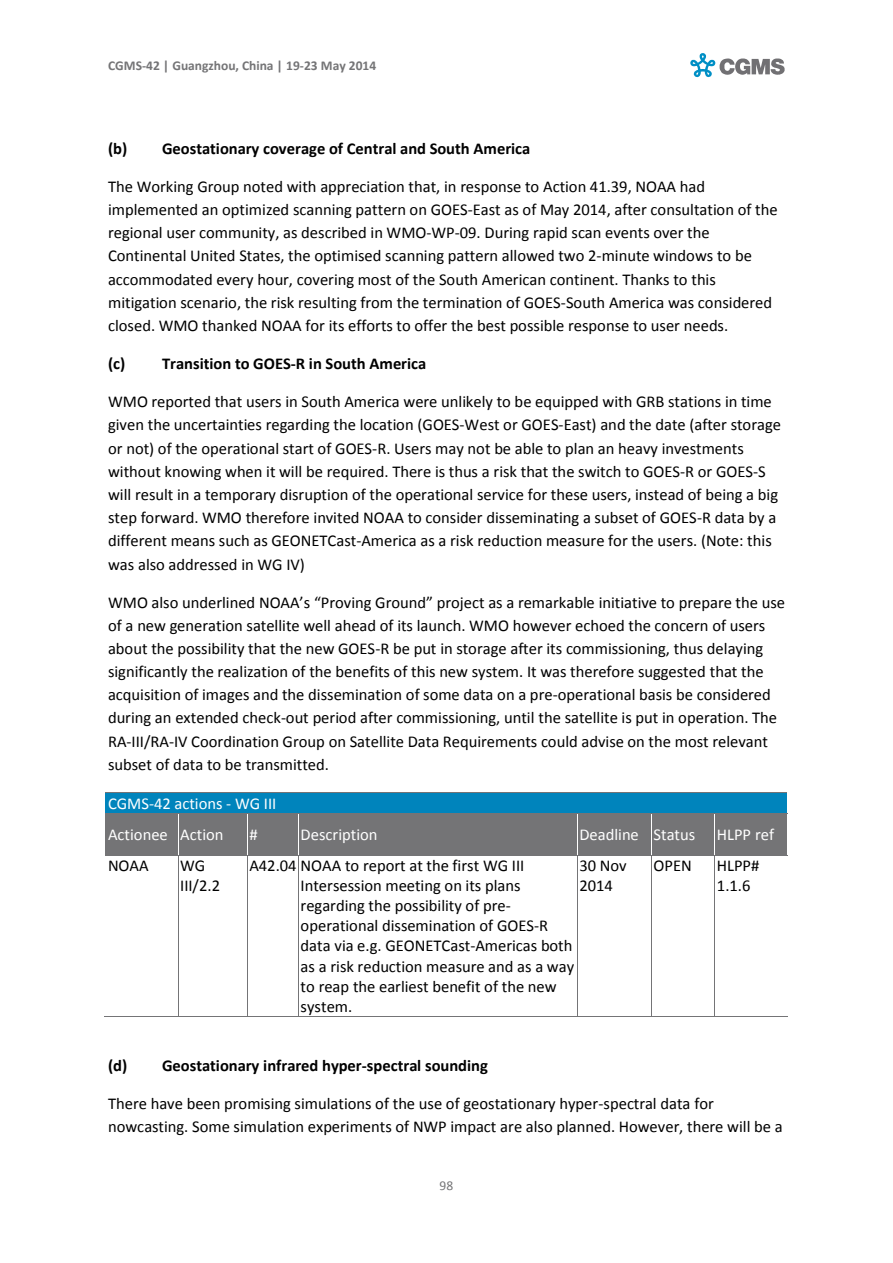
<style>
.page{position:relative;width:893px;height:1263px;background:#fff}
.page>*{position:absolute;margin:0;border:0;box-sizing:border-box;transform-origin:0 0}
.t1{font:16.5px/23.2px "Calibri";color:#000}
.t2{font:700 16.5px "Calibri";letter-spacing:-.005em;color:#000}
.t3{font:16.5px "Calibri";color:#fff}
.t4{font:700 13.5px "Calibri";color:#747476}
.t5{font:13.5px "Calibri";color:#747476}
</style>
<div class="page">
<svg style="left:690px;top:53px;width:94px;height:24px"></svg>
<hr style="left:106px;top:793px;width:2px;height:20px;background:#0084bc">
<hr style="left:713px;top:793px;width:2px;height:20px;background:#0084bc">
<div style="left:108px;top:793px;width:605px;height:20px;background:#0084bc"></div>
<hr style="left:715px;top:793px;width:2px;height:20px;background:#0084bc">
<hr style="left:785px;top:793px;width:2px;height:20px;background:#0084bc">
<div style="left:717px;top:793px;width:68px;height:20px;background:#0084bc"></div>
<hr style="left:106px;top:792px;width:609px;height:1px;background:#747476">
<hr style="left:716px;top:792px;width:71px;height:1px;background:#747476">
<div style="left:106px;top:814px;width:72px;height:10px;background:#747476"></div>
<hr style="left:106px;top:824px;width:2px;height:20px;background:#747476">
<hr style="left:176px;top:824px;width:2px;height:20px;background:#747476">
<div style="left:106px;top:844px;width:72px;height:11px;background:#747476"></div>
<div style="left:108px;top:824px;width:68px;height:20px;background:#747476"></div>
<div style="left:179px;top:814px;width:68px;height:10px;background:#747476"></div>
<svg style="left:179px;top:824px;width:1px;height:20px"></svg>
<hr style="left:245px;top:824px;width:2px;height:20px;background:#747476">
<div style="left:179px;top:844px;width:68px;height:11px;background:#747476"></div>
<div style="left:180px;top:824px;width:65px;height:20px;background:#747476"></div>
<div style="left:248px;top:814px;width:50px;height:10px;background:#747476"></div>
<svg style="left:248px;top:824px;width:1px;height:20px"></svg>
<hr style="left:296px;top:824px;width:2px;height:20px;background:#747476">
<div style="left:248px;top:844px;width:50px;height:11px;background:#747476"></div>
<div style="left:249px;top:824px;width:47px;height:20px;background:#747476"></div>
<div style="left:299px;top:814px;width:278px;height:10px;background:#747476"></div>
<hr style="left:299px;top:824px;width:2px;height:20px;background:#747476">
<hr style="left:575px;top:824px;width:2px;height:20px;background:#747476">
<div style="left:299px;top:844px;width:278px;height:11px;background:#747476"></div>
<div style="left:301px;top:824px;width:274px;height:20px;background:#747476"></div>
<div style="left:578px;top:814px;width:73px;height:10px;background:#747476"></div>
<svg style="left:578px;top:824px;width:1px;height:20px"></svg>
<hr style="left:649px;top:824px;width:2px;height:20px;background:#747476">
<div style="left:578px;top:844px;width:73px;height:11px;background:#747476"></div>
<div style="left:579px;top:824px;width:70px;height:20px;background:#747476"></div>
<div style="left:652px;top:814px;width:63px;height:10px;background:#747476"></div>
<hr style="left:652px;top:824px;width:2px;height:20px;background:#747476">
<hr style="left:713px;top:824px;width:2px;height:20px;background:#747476">
<div style="left:652px;top:844px;width:63px;height:11px;background:#747476"></div>
<div style="left:654px;top:824px;width:59px;height:20px;background:#747476"></div>
<div style="left:715px;top:814px;width:72px;height:10px;background:#747476"></div>
<hr style="left:715px;top:824px;width:2px;height:20px;background:#747476">
<hr style="left:785px;top:824px;width:2px;height:20px;background:#747476">
<div style="left:715px;top:844px;width:72px;height:11px;background:#747476"></div>
<div style="left:717px;top:824px;width:68px;height:20px;background:#747476"></div>
<hr style="left:106px;top:813px;width:72px;height:1px;background:#747476">
<hr style="left:179px;top:813px;width:68px;height:1px;background:#747476">
<hr style="left:248px;top:813px;width:50px;height:1px;background:#747476">
<hr style="left:299px;top:813px;width:278px;height:1px;background:#747476">
<hr style="left:578px;top:813px;width:73px;height:1px;background:#747476">
<hr style="left:652px;top:813px;width:63px;height:1px;background:#747476">
<hr style="left:716px;top:813px;width:71px;height:1px;background:#747476">
<hr style="left:715px;top:814px;width:1px;height:41px;background:#fff">
<hr style="left:106px;top:855px;width:72px;height:1px;background:#747476">
<hr style="left:179px;top:855px;width:68px;height:1px;background:#747476">
<hr style="left:248px;top:855px;width:50px;height:1px;background:#747476">
<hr style="left:299px;top:855px;width:278px;height:1px;background:#747476">
<hr style="left:578px;top:855px;width:73px;height:1px;background:#747476">
<hr style="left:652px;top:855px;width:63px;height:1px;background:#747476">
<hr style="left:715px;top:855px;width:72px;height:1px;background:#747476">
<hr style="left:105px;top:1016px;width:73px;height:1px;background:#747476">
<hr style="left:178px;top:855px;width:1px;height:161px;background:#747476">
<hr style="left:179px;top:1016px;width:68px;height:1px;background:#747476">
<hr style="left:247px;top:855px;width:1px;height:161px;background:#747476">
<hr style="left:248px;top:1016px;width:50px;height:1px;background:#747476">
<hr style="left:298px;top:855px;width:1px;height:161px;background:#747476">
<hr style="left:299px;top:1016px;width:278px;height:1px;background:#747476">
<hr style="left:577px;top:855px;width:1px;height:161px;background:#747476">
<hr style="left:578px;top:1016px;width:73px;height:1px;background:#747476">
<hr style="left:651px;top:855px;width:1px;height:161px;background:#747476">
<hr style="left:652px;top:1016px;width:63px;height:1px;background:#747476">
<hr style="left:715px;top:855px;width:1px;height:161px;background:#747476">
<hr style="left:715px;top:1016px;width:72px;height:1px;background:#747476">
<p class="t4" style="left:108px;top:60px;width:270px">CGMS-42 | Guangzhou, China | 19-23 May 2014</p>
<p class="t2" style="left:108px;top:142px;width:424px">(b) Geostationary coverage of Central and South America</p>
<p class="t1" style="left:108px;top:176px;width:671px">The Working Group noted with appreciation that, in response to Action 41.39, NOAA had implemented an optimized scanning pattern on GOES-East as of May 2014, after consultation of the regional user community, as described in WMO-WP-09. During rapid scan events over the Continental United States, the optimised scanning pattern allowed two 2-minute windows to be accommodated every hour, covering most of the South American continent. Thanks to this mitigation scenario, the risk resulting from the termination of GOES-South America was considered closed. WMO thanked NOAA for its efforts to offer the best possible response to user needs.</p>
<p class="t2" style="left:108px;top:357px;width:320px">(c) Transition to GOES-R in South America</p>
<p class="t1" style="left:108px;top:391px;width:674px">WMO reported that users in South America were unlikely to be equipped with GRB stations in time given the uncertainties regarding the location (GOES-West or GOES-East) and the date (after storage or not) of the operational start of GOES-R. Users may not be able to plan an heavy investments without knowing when it will be required. There is thus a risk that the switch to GOES-R or GOES-S will result in a temporary disruption of the operational service for these users, instead of being a big step forward. WMO therefore invited NOAA to consider disseminating a subset of GOES-R data by a different means such as GEONETCast-America as a risk reduction measure for the users. (Note: this was also addressed in WG IV)</p>
<p class="t1" style="left:108px;top:592px;width:679px">WMO also underlined NOAA’s “Proving Ground” project as a remarkable initiative to prepare the use of a new generation satellite well ahead of its launch. WMO however echoed the concern of users about the possibility that the new GOES-R be put in storage after its commissioning, thus delaying significantly the realization of the benefits of this new system. It was therefore suggested that the acquisition of images and the dissemination of some data on a pre-operational basis be considered during an extended check-out period after commissioning, until the satellite is put in operation. The RA-III/RA-IV Coordination Group on Satellite Data Requirements could advise on the most relevant subset of data to be transmitted.</p>
<p class="t3" style="left:108px;top:796px;width:170px">CGMS-42 actions - WG III</p>
<p class="t3" style="left:108px;top:827px;width:61px">Actionee</p>
<p class="t3" style="left:180px;top:827px;width:45px">Action</p>
<p class="t3" style="left:249px;top:827px;width:10px">#</p>
<p class="t3" style="left:301px;top:827px;width:78px">Description</p>
<p class="t3" style="left:579px;top:827px;width:61px">Deadline</p>
<p class="t3" style="left:654px;top:827px;width:43px">Status</p>
<p class="t3" style="left:717px;top:827px;width:59px">HLPP ref</p>
<p class="t1" style="left:108px;top:855px;width:42px">NOAA</p>
<p class="t1" style="left:180px;top:857px;width:41px;line-height:20.1px">WG<br>III/2.2</p>
<p class="t1" style="left:249px;top:855px;width:277px">A42.04 NOAA to report at the first WG III</p>
<p class="t1" style="left:579px;top:857px;width:49px;line-height:20.1px">30 Nov<br>2014</p>
<p class="t1" style="left:654px;top:855px;width:40px">OPEN</p>
<p class="t1" style="left:717px;top:857px;width:44px;line-height:20.1px">HLPP#<br>1.1.6</p>
<p class="t1" style="left:301px;top:877px;width:275px;line-height:20.1px">Intersession meeting on its plans regarding the possibility of pre&shy;operational dissemination of GOES-R data via e.g. GEONETCast-Americas both as a risk reduction measure and as a way to reap the earliest benefit of the new system.</p>
<p class="t2" style="left:108px;top:1059px;width:381px">(d) Geostationary infrared hyper-spectral sounding</p>
<p class="t1" style="left:108px;top:1093px;width:676px">There have been promising simulations of the use of geostationary hyper-spectral data for nowcasting. Some simulation experiments of NWP impact are also planned. However, there will be a</p>
<p class="t5" style="left:440px;top:1180px;width:15px">98</p>
</div>
